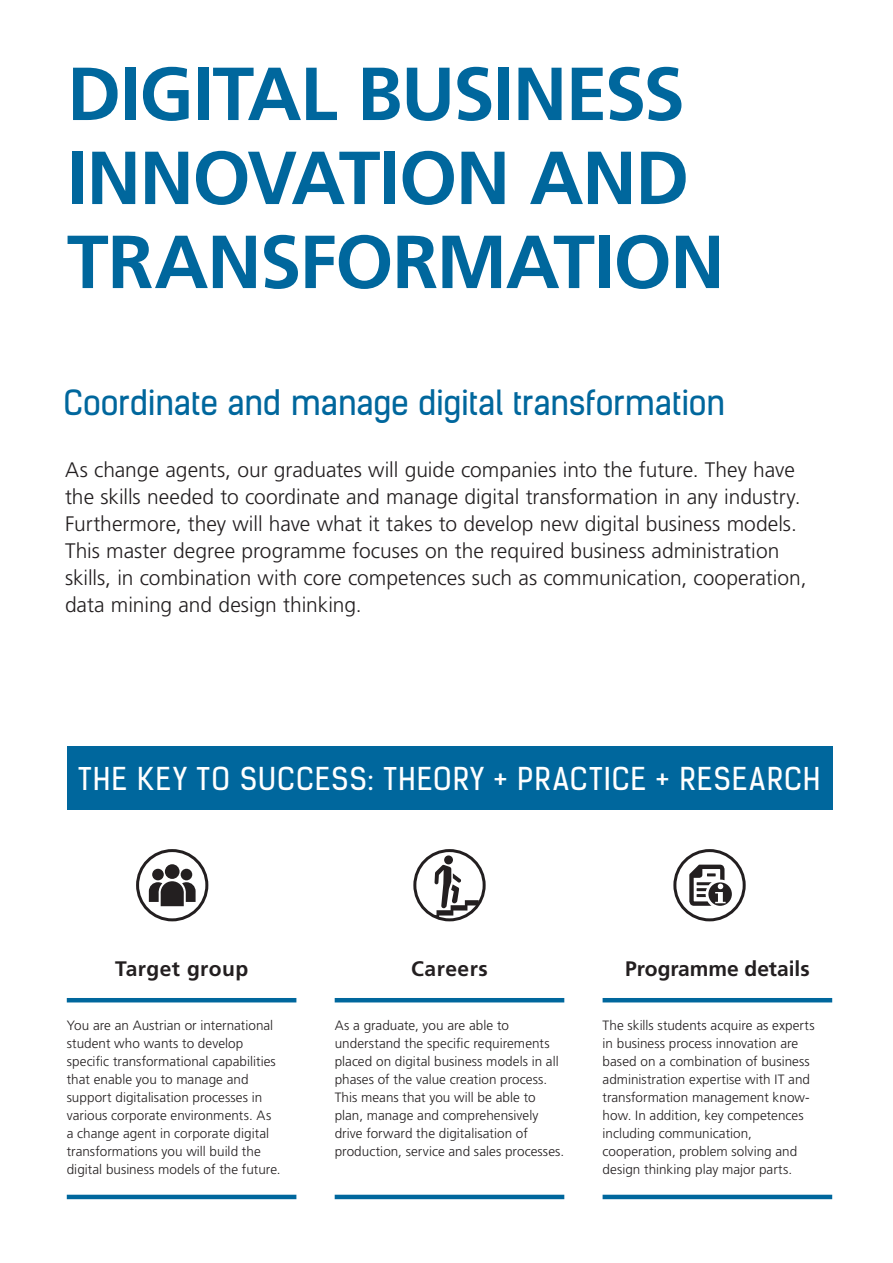
<style>
.page{position:relative;width:893px;height:1263px;background:#fff}
.page>*{position:absolute;margin:0;border:0;box-sizing:border-box;transform-origin:0 0}
.t1{font:700 75px/84px "Frutiger LT Pro";letter-spacing:-.02em;color:#00679d}
.t2{font:33px "Kelson Sans Regular BG";letter-spacing:-.01em;color:#00679d}
.t3{font:30px "Kelson Sans Regular BG";letter-spacing:.04em;color:#fff}
.t4{font:300 21px/27px "Frutiger LT Pro";color:#231f20}
.t5{font:700 21px "Frutiger LT Pro";letter-spacing:.005em;color:#231f20}
.t6{font:300 13.5px/18px "Frutiger LT Pro";letter-spacing:.005em;color:#231f20}
</style>
<div class="page">
<hr style="left:335px;top:1195px;width:229px;height:4px;background:#00679d">
<hr style="left:335px;top:998px;width:229px;height:4px;background:#00679d">
<hr style="left:67px;top:1195px;width:229px;height:4px;background:#00679d">
<hr style="left:67px;top:998px;width:229px;height:4px;background:#00679d">
<hr style="left:603px;top:998px;width:229px;height:4px;background:#00679d">
<hr style="left:603px;top:1195px;width:229px;height:4px;background:#00679d">
<div style="left:67px;top:746px;width:765px;height:64px;background:#00679d"></div>
<svg style="left:689px;top:865px;width:43px;height:41px"></svg>
<div style="left:673px;top:849px;width:73px;height:72px;border:3px solid #231f20;border-radius:50%"></div>
<div style="left:413px;top:849px;width:73px;height:72px;border:3px solid #231f20;border-radius:50%"></div>
<svg style="left:434px;top:855px;width:45px;height:63px"></svg>
<div style="left:136px;top:849px;width:72px;height:72px;border:3px solid #231f20;border-radius:50%"></div>
<svg style="left:149px;top:864px;width:47px;height:42px"></svg>
<h1 class="t1" style="left:67px;top:52px;width:659px">DIGITAL BUSINESS<br>INNOVATION AND<br>TRANSFORMATION</h1>
<h2 class="t2" style="left:64px;top:382px;width:663px">Coordinate and manage digital transformation</h2>
<p class="t4" style="left:65px;top:456px;width:743px">As change agents, our graduates will guide companies into the future. They have the skills needed to coordinate and manage digital transformation in any industry.<br>Furthermore, they will have what it takes to develop new digital business models.<br>This master degree programme focuses on the required business administration skills, in combination with core competences such as communication, cooperation, data mining and design thinking.</p>
<h3 class="t3" style="left:78px;top:760px;width:619px">THE KEY TO SUCCESS: THEORY + PRACTICE + research</h3>
<h3 class="t5" style="left:115px;top:957px;width:135px">TARGET GROUP</h3>
<p class="t6" style="left:67px;top:1017px;width:215px">You are an Austrian or international student who wants to develop specific transformational capabilities that enable you to manage and support digitalisation processes in various corporate environments. As a change agent in corporate digital transformations you will build the digital business models of the future.</p>
<h3 class="t5" style="left:411px;top:957px;width:78px">CAREERS</h3>
<p class="t6" style="left:335px;top:1017px;width:231px">As a graduate, you are able to understand the specific requirements placed on digital business models in all phases of the value creation process.<br>This means that you will be able to plan, manage and comprehensively drive forward the digitalisation of production, service and sales processes.</p>
<h3 class="t5" style="left:625px;top:957px;width:186px">PROGRAMME DETAILS</h3>
<p class="t6" style="left:603px;top:1017px;width:214px">The skills students acquire as experts in business process innovation are based on a combination of business administration expertise with IT and transformation management know&shy;how. In addition, key competences including communication, cooperation, problem solving and design thinking play major parts.</p>
</div>
